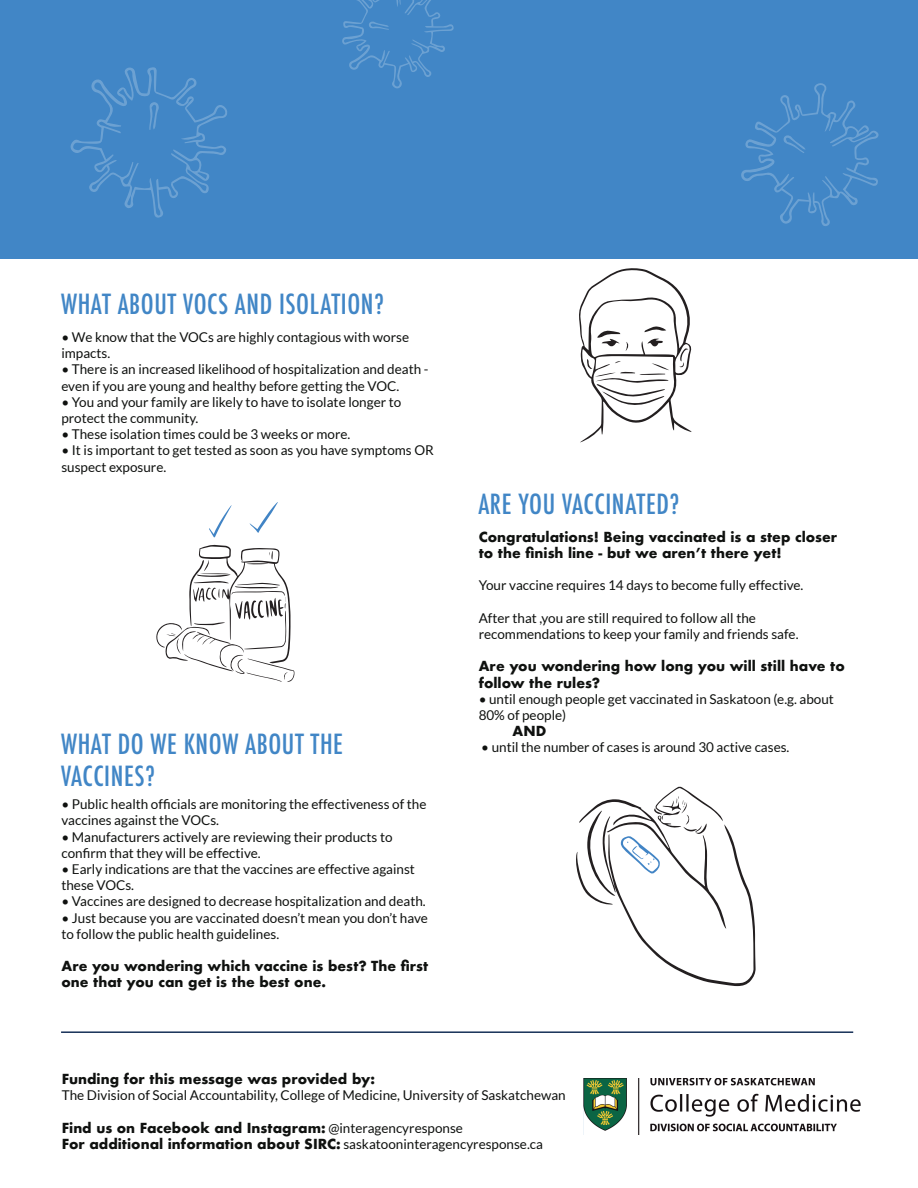
<style>
.page{position:relative;width:918px;height:1188px;background:#fff}
.page>*{position:absolute;margin:0;border:0;box-sizing:border-box;transform-origin:0 0}
.t1{font:500 condensed 27px/32.4px "Futura";letter-spacing:.02em;color:#4186c6}
.t2{font:13.5px/16.2px "Lato";color:#0f110f}
.t3{font:700 13.5px/16.2px "Futura";color:#0f110f}
.s1{font-family:"Lato";font-weight:400}
</style>
<div class="page">
<div style="left:0;top:0;width:918px;height:258px;background:#4186c6"></div>
<svg style="left:71px;top:67px;width:156px;height:151px"></svg>
<svg style="left:342px;top:0;width:112px;height:88px"></svg>
<svg style="left:741px;top:83px;width:138px;height:143px"></svg>
<img style="left:584px;top:1078px;width:277px;height:57px">
<svg style="left:576px;top:787px;width:180px;height:199px"></svg>
<svg style="left:250px;top:502px;width:28px;height:31px"></svg>
<svg style="left:209px;top:505px;width:23px;height:33px"></svg>
<svg style="left:156px;top:544px;width:139px;height:138px"></svg>
<svg style="left:579px;top:268px;width:113px;height:175px"></svg>
<hr style="left:61px;top:1031px;width:792px;height:2px;background:#163058">
<h1 class="t1" style="left:61px;top:288px;width:325px">WHAT ABOUT VOCS AND ISOLATION?</h1>
<p class="t2" style="left:61px;top:329px;width:349px">• We know that the VOCs are highly contagious with worse impacts.</p>
<p class="t2" style="left:61px;top:361px;width:369px">• There is an increased likelihood of hospitalization and death - even if you are young and healthy before getting the VOC.</p>
<p class="t2" style="left:61px;top:394px;width:341px">• You and your family are likely to have to isolate longer to protect the community.</p>
<p class="t2" style="left:61px;top:426px;width:290px">• These isolation times could be 3 weeks or more.</p>
<p class="t2" style="left:61px;top:442px;width:374px">• It is important to get tested as soon as you have symptoms OR suspect exposure.</p>
<h1 class="t1" style="left:61px;top:728px;width:284px">WHAT DO WE KNOW ABOUT THE<br>VACCINES?</h1>
<p class="t2" style="left:61px;top:796px;width:367px">• Public health officials are monitoring the effectiveness of the vaccines against the VOCs.</p>
<p class="t2" style="left:61px;top:828px;width:333px">• Manufacturers actively are reviewing their products to confirm that they will be effective.</p>
<p class="t2" style="left:61px;top:861px;width:355px">• Early indications are that the vaccines are effective against these VOCs.</p>
<p class="t2" style="left:61px;top:893px;width:366px">• Vaccines are designed to decrease hospitalization and death.</p>
<p class="t2" style="left:61px;top:909px;width:368px">• Just because you are vaccinated doesn’t mean you don’t have to follow the public health guidelines.</p>
<p class="t3" style="left:61px;top:958px;width:368px">Are you wondering which vaccine is best? The first one that you can get is the best one.</p>
<h1 class="t1" style="left:478px;top:488px;width:203px">ARE YOU VACCINATED?</h1>
<p class="t3" style="left:479px;top:529px;width:360px">Congratulations! Being vaccinated is a step closer to the finish line - but we aren’t there yet!</p>
<p class="t2" style="left:479px;top:577px;width:326px">Your vaccine requires 14 days to become fully effective.</p>
<p class="t2" style="left:479px;top:610px;width:321px">After that ,you are still required to follow all the recommendations to keep your family and friends safe.</p>
<p class="t3" style="left:479px;top:658px;width:368px">Are you wondering how long you will still have to follow the rules?</p>
<p class="t2" style="left:479px;top:691px;width:357px">• until enough people get vaccinated in Saskatoon (e.g. about<br>80% of people)</p>
<p class="t3" style="left:513px;top:723px;width:35px">AND</p>
<p class="t2" style="left:481px;top:739px;width:310px">• until the number of cases is around 30 active cases.</p>
<p class="t3" style="left:62px;top:1071px;width:315px">Funding for this message was provided by:</p>
<p class="t2" style="left:62px;top:1087px;width:505px">The Division of Social Accountability, College of Medicine, University of Saskatchewan</p>
<p class="t3" style="left:62px;top:1119px;width:483px">Find us on Facebook and Instagram: <span class="s1">@interagencyresponse<br></span>For additional information about SIRC: <span class="s1">saskatooninteragencyresponse.ca</span></p>
</div>
